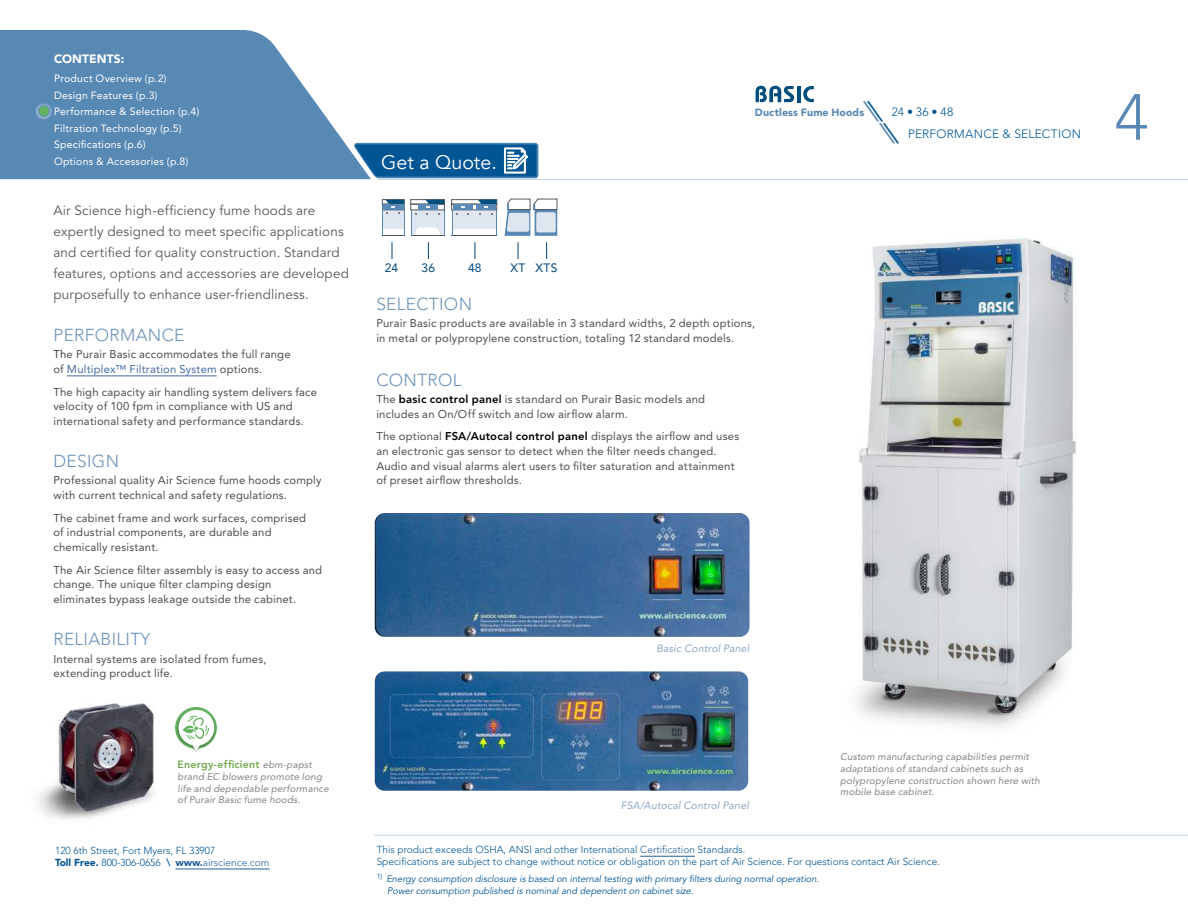
<style>
.page{position:relative;width:1188px;height:918px;background:#fff}
.page>*{position:absolute;margin:0;border:0;box-sizing:border-box;transform-origin:0 0}
.t1{font:300 64.5px "Avenir LT Std";color:#5888b4}
.t2{font:19.65px "Avenir";color:#fff}
.t3{font:300 17.25px "Avenir LT Std";letter-spacing:.02em;color:#6c93b9}
.t4{font:13.5px/21px "Avenir LT Std";letter-spacing:.01em;color:#57585b}
.t5{font:12.15px "Avenir LT Std";letter-spacing:.01em;color:#00467e}
.t6{font:300 12px/22.4px "Avenir LT Std";letter-spacing:.025em;color:#005594}
.t7{font:900 12px "Avenir LT Std";letter-spacing:.01em;color:#fff}
.t8{font:11.25px/14.7px "Avenir LT Std";letter-spacing:.02em;color:#4c4d4f}
.t9{font:10.5px/16.5px "Avenir LT Std";letter-spacing:.02em;color:#fff}
.t10{font:italic 10.5px "Avenir LT Std";letter-spacing:.015em;color:#8fa9c6}
.t11{font:800 10.5px "Avenir LT Std";letter-spacing:.025em;color:#72a84d}
.t12{font:900 10.5px "Avenir LT Std";letter-spacing:.015em;color:#5888b4}
.t13{font:300 10.2px/12px "Avenir LT Std";color:#005594}
.t14{font:italic 9.75px/11.7px "Avenir LT Std";letter-spacing:.02em;color:#808284}
.t15{font:italic 9.3px/12px "Avenir LT Std";color:#005594}
.s1{color:#404042}
.s2{color:#446da8}
.s3{font-family:"ITC Avant Garde Std";font-weight:400;font-style:italic;font-size:24px;color:#5888b4}
.s4{font-weight:800;color:#000}
.s5{font-weight:400;font-style:italic;font-size:9.75px;color:#808284}
.s6{font-weight:900}
.s7{font-weight:800}
.s8{font-weight:900;color:#205d9e}
.s9{color:#205d9e}
</style>
<div class="page">
<img style="left:38px;top:703px;width:116px;height:116px">
<img style="left:857px;top:235px;width:219px;height:492px">
<svg style="left:0;top:30px;width:354px;height:149px;background:#6a95bc"></svg>
<svg style="left:756px;top:86px;width:38px;height:16px"></svg>
<hr style="left:797px;top:86px;width:4px;height:16px;background:#004e7d">
<svg style="left:803px;top:86px;width:11px;height:16px"></svg>
<hr style="left:378px;top:179px;width:810px;height:1px;background:#5888b4">
<svg style="left:35px;top:102px;width:17px;height:18px"></svg>
<div style="left:38px;top:106px;width:11px;height:10px;background:#65b360;border-radius:50%"></div>
<div style="left:38px;top:105px;width:11px;height:12px;border:1px solid #5888b4;border-radius:50%"></div>
<svg style="left:392px;top:242px;width:1px;height:17px"></svg>
<svg style="left:428px;top:242px;width:1px;height:17px"></svg>
<svg style="left:475px;top:242px;width:1px;height:17px"></svg>
<hr style="left:67px;top:375px;width:150px;height:1px;background:#446da8">
<div style="left:382px;top:199px;width:22px;height:5px;border:1px solid #57585b"></div>
<div style="left:452px;top:214px;width:44px;height:14px;background:#dee7f0"></div>
<svg style="left:382px;top:200px;width:23px;height:36px"></svg>
<div style="left:411px;top:199px;width:34px;height:5px;border:1px solid #57585b"></div>
<svg style="left:411px;top:200px;width:34px;height:36px"></svg>
<div style="left:451px;top:199px;width:46px;height:5px;border:1px solid #57585b"></div>
<hr style="left:452px;top:210px;width:44px;height:3px;background:#5888b4">
<hr style="left:452px;top:235px;width:45px;height:1px;background:#57585b">
<div style="left:451px;top:204px;width:46px;height:6px;border:1px solid #57585b"></div>
<div style="left:453px;top:205px;width:20px;height:5px;background:#5888b4"></div>
<svg style="left:452px;top:206px;width:17px;height:29px"></svg>
<div style="left:476px;top:205px;width:19px;height:5px;background:#5888b4"></div>
<svg style="left:478px;top:200px;width:19px;height:35px"></svg>
<svg style="left:505px;top:199px;width:52px;height:37px"></svg>
<div style="left:536px;top:212px;width:20px;height:20px;background:#dee7f0;border-radius:2px"></div>
<svg style="left:518px;top:242px;width:1px;height:17px"></svg>
<svg style="left:546px;top:242px;width:1px;height:17px"></svg>
<img style="left:375px;top:513px;width:375px;height:124px">
<img style="left:375px;top:671px;width:373px;height:120px">
<hr style="left:175px;top:869px;width:94px;height:1px;background:#205d9e">
<hr style="left:640px;top:856px;width:55px;height:1px;background:#205d9e">
<hr style="left:375px;top:835px;width:813px;height:1px;background:#5888b4">
<img style="left:190px;top:707px;width:27px;height:45px">
<svg style="left:175px;top:708px;width:41px;height:43px"></svg>
<div style="left:354px;top:142px;width:185px;height:37px;background:#e3ecf3"></div>
<svg style="left:354px;top:143px;width:185px;height:36px;background:#236ca2"></svg>
<p class="t7" style="left:54px;top:54px;width:72px">CONTENTS:</p>
<p class="t9" style="left:54px;top:71px;width:147px">Product Overview (p.2)<br>Design Features (p.3)<br>Performance &amp; Selection (p.4)<br>Filtration Technology (p.5)<br>Specifications (p.6)<br>Options &amp; Accessories (p.8)</p>
<p class="t4" style="left:53px;top:201px;width:297px">Air Science high-efficiency fume hoods are expertly designed to meet specific applications and certified for quality construction. Standard features, options and accessories are developed purposefully to enhance user-friendliness.</p>
<h3 class="t3" style="left:53px;top:328px;width:132px">PERFORMANCE</h3>
<p class="t8" style="left:53px;top:348px;width:239px"><span class="s1">Th</span>e Purair Basic accommodates the full range of <span class="s2">Multiplex™ Filtration System</span> options.</p>
<p class="t8" style="left:53px;top:385px;width:265px">The high capacity air handling system delivers face velocity of 100 fpm in compliance with US and international safety and performance standards.</p>
<h3 class="t3" style="left:53px;top:454px;width:67px">DESIGN</h3>
<p class="t8" style="left:53px;top:474px;width:270px">Professional quality Air Science fume hoods comply with current technical and safety regulations.</p>
<p class="t8" style="left:53px;top:511px;width:254px">The cabinet frame and work surfaces, comprised of industrial components, are durable and chemically resistant.</p>
<p class="t8" style="left:53px;top:563px;width:270px">The Air Science filter assembly is easy to access and change. The unique filter clamping design eliminates bypass leakage outside the cabinet.</p>
<h3 class="t3" style="left:53px;top:632px;width:99px">RELIABILITY</h3>
<p class="t8" style="left:53px;top:652px;width:215px">Internal systems are isolated from fumes, extending product life.</p>
<h2 class="t2" style="left:381px;top:151px;width:117px">Get a Quote.</h2>
<p class="t5" style="left:385px;top:263px;width:15px">24</p>
<p class="t5" style="left:422px;top:263px;width:15px">36</p>
<p class="t5" style="left:468px;top:263px;width:15px">48</p>
<p class="t5" style="left:510px;top:263px;width:49px">XT XTS</p>
<p class="t12" style="left:755px;top:108px;width:111px">Ductless Fume Hoods</p>
<p class="t6" style="left:883px;top:101px;width:199px;text-indent:-16px"><span class="s3">\</span> 24 • 36 • 48<br><span class="s3">\</span> PERFORMANCE &amp; SELECTION</p>
<h1 class="t1" style="left:1115px;top:90px;width:35px">4</h1>
<h3 class="t3" style="left:376px;top:297px;width:97px">SELECTION</h3>
<p class="t8" style="left:376px;top:317px;width:380px">Purair Basic products are available in 3 standard widths, 2 depth options, in metal or polypropylene construction, totaling 12 standard models.</p>
<h3 class="t3" style="left:376px;top:372px;width:87px">CONTROL</h3>
<p class="t8" style="left:376px;top:393px;width:330px">The <span class="s4">basic control panel</span> is standard on Purair Basic models and includes an On/Off switch and low airflow alarm.</p>
<p class="t8" style="left:376px;top:430px;width:364px">The optional <span class="s4">FSA/Autocal control panel</span> displays the airflow and uses an electronic gas sensor to detect when the filter needs changed.<br>Audio and visual alarms alert users to filter saturation and attainment of preset airflow thresholds.</p>
<p class="t10" style="left:656px;top:644px;width:95px">Basic Control Panel</p>
<p class="t11" style="left:178px;top:760px;width:136px">Energy-efficient <span class="s5">ebm-papst</span></p>
<p class="t14" style="left:178px;top:772px;width:153px">brand EC blowers promote long life and dependable performance of Purair Basic fume hoods.</p>
<p class="t10" style="left:621px;top:801px;width:129px">FSA/Autocal Control Panel</p>
<p class="t14" style="left:840px;top:752px;width:201px">Custom manufacturing capabilities permit adaptations of standard cabinets such as polypropylene construction shown here with mobile base cabinet.</p>
<p class="t13" style="left:55px;top:845px;width:216px">120 6th Street, Fort Myers, FL 33907<br><span class="s6">Toll Free.</span> 800-306-0656 <span class="s7">\</span> <span class="s8">www.</span><span class="s9">airscience.com</span></p>
<p class="t13" style="left:377px;top:845px;width:565px">This product exceeds OSHA, ANSI and other International <span class="s9">Certification</span> Standards.<br>Specifications are subject to change without notice or obligation on the part of Air Science. For questions contact Air Science.</p>
<p class="t15" style="left:387px;top:874px;width:434px;text-indent:-10px"><sup>1)</sup> Energy consumption disclosure is based on internal testing with primary filters during normal operation.<br>Power consumption published is nominal and dependent on cabinet size.</p>
</div>
